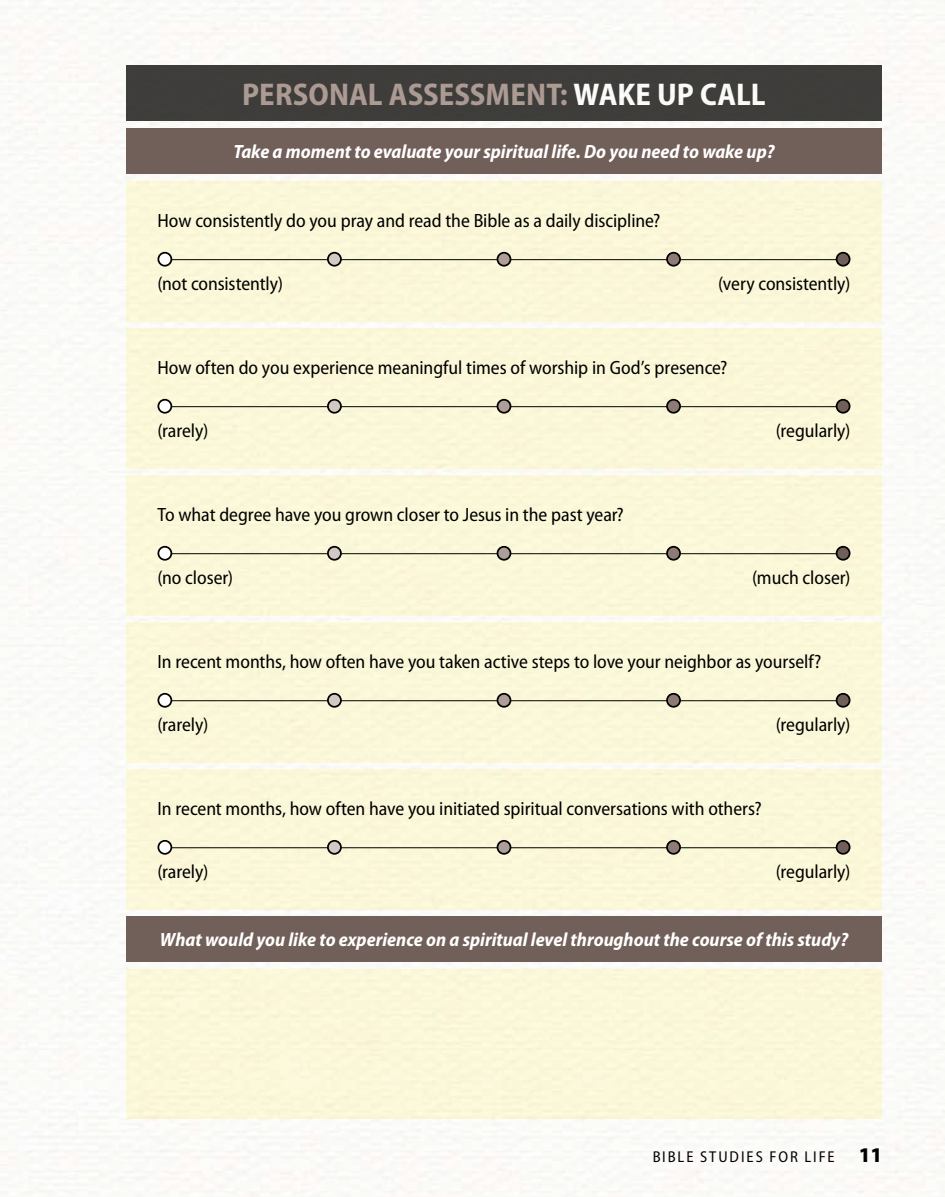
<style>
.page{position:relative;width:945px;height:1197px;background:#fff}
.page>*{position:absolute;margin:0;border:0;box-sizing:border-box;transform-origin:0 0}
.t1{font:700 semi-condensed 31.5px "Myriad Pro";color:#ae9e98}
.t2{font:semi-condensed 19.25px "Myriad Pro";letter-spacing:-.005em;color:#000}
.t3{font:italic 700 semi-condensed 19.25px "Myriad Pro";color:#fff}
.t4{font:semi-condensed 15.75px "Myriad Pro";letter-spacing:.125em;color:#000}
.s1{color:#fff}
.s2{font-weight:900;font-size:21px}
</style>
<div class="page">
<img style="left:0;top:0;width:945px;height:1197px">
<div style="left:126px;top:181px;width:756px;height:140px;background:#faf7d8"></div>
<div style="left:126px;top:66px;width:756px;height:55px;background:#403f3d"></div>
<div style="left:126px;top:128px;width:756px;height:46px;background:#715f59"></div>
<div style="left:126px;top:328px;width:756px;height:140px;background:#faf7d8"></div>
<div style="left:126px;top:475px;width:756px;height:140px;background:#faf7d8"></div>
<hr style="left:164px;top:553px;width:676px;height:1px;background:#000">
<div style="left:158px;top:547px;width:13px;height:13px;background:#fff;border-radius:50%"></div>
<div style="left:157px;top:546px;width:15px;height:15px;border:2px solid #000;border-radius:50%"></div>
<div style="left:837px;top:547px;width:13px;height:13px;background:#715f59;border-radius:50%"></div>
<div style="left:836px;top:546px;width:15px;height:15px;border:2px solid #000;border-radius:50%"></div>
<div style="left:667px;top:547px;width:13px;height:13px;background:#8e7b75;border-radius:50%"></div>
<div style="left:666px;top:546px;width:15px;height:15px;border:2px solid #000;border-radius:50%"></div>
<div style="left:497px;top:547px;width:14px;height:13px;background:#ae9e98;border-radius:50%"></div>
<div style="left:497px;top:546px;width:14px;height:15px;border:2px solid #000;border-radius:50%"></div>
<div style="left:328px;top:547px;width:13px;height:13px;background:#d2c9c5;border-radius:50%"></div>
<div style="left:327px;top:546px;width:15px;height:15px;border:2px solid #000;border-radius:50%"></div>
<hr style="left:164px;top:259px;width:676px;height:1px;background:#000">
<div style="left:158px;top:253px;width:13px;height:13px;background:#fff;border-radius:50%"></div>
<div style="left:157px;top:252px;width:15px;height:15px;border:2px solid #000;border-radius:50%"></div>
<div style="left:837px;top:253px;width:13px;height:13px;background:#715f59;border-radius:50%"></div>
<div style="left:836px;top:252px;width:15px;height:15px;border:2px solid #000;border-radius:50%"></div>
<div style="left:667px;top:253px;width:13px;height:13px;background:#8e7b75;border-radius:50%"></div>
<div style="left:666px;top:252px;width:15px;height:15px;border:2px solid #000;border-radius:50%"></div>
<div style="left:497px;top:253px;width:14px;height:13px;background:#ae9e98;border-radius:50%"></div>
<div style="left:497px;top:252px;width:14px;height:15px;border:2px solid #000;border-radius:50%"></div>
<div style="left:328px;top:253px;width:13px;height:13px;background:#d2c9c5;border-radius:50%"></div>
<div style="left:327px;top:252px;width:15px;height:15px;border:2px solid #000;border-radius:50%"></div>
<hr style="left:164px;top:406px;width:676px;height:1px;background:#000">
<div style="left:158px;top:400px;width:13px;height:13px;background:#fff;border-radius:50%"></div>
<div style="left:157px;top:399px;width:15px;height:15px;border:2px solid #000;border-radius:50%"></div>
<div style="left:837px;top:400px;width:13px;height:13px;background:#715f59;border-radius:50%"></div>
<div style="left:836px;top:399px;width:15px;height:15px;border:2px solid #000;border-radius:50%"></div>
<div style="left:667px;top:400px;width:13px;height:13px;background:#8e7b75;border-radius:50%"></div>
<div style="left:666px;top:399px;width:15px;height:15px;border:2px solid #000;border-radius:50%"></div>
<div style="left:497px;top:400px;width:14px;height:13px;background:#ae9e98;border-radius:50%"></div>
<div style="left:497px;top:399px;width:14px;height:15px;border:2px solid #000;border-radius:50%"></div>
<div style="left:328px;top:400px;width:13px;height:13px;background:#d2c9c5;border-radius:50%"></div>
<div style="left:327px;top:399px;width:15px;height:15px;border:2px solid #000;border-radius:50%"></div>
<div style="left:126px;top:622px;width:756px;height:140px;background:#fffcdf"></div>
<div style="left:126px;top:769px;width:756px;height:140px;background:#faf7d8"></div>
<hr style="left:164px;top:847px;width:676px;height:1px;background:#000">
<div style="left:158px;top:841px;width:13px;height:13px;background:#fff;border-radius:50%"></div>
<div style="left:157px;top:840px;width:15px;height:15px;border:2px solid #000;border-radius:50%"></div>
<div style="left:837px;top:841px;width:13px;height:13px;background:#715f59;border-radius:50%"></div>
<div style="left:836px;top:840px;width:15px;height:15px;border:2px solid #000;border-radius:50%"></div>
<div style="left:667px;top:841px;width:13px;height:13px;background:#8e7b75;border-radius:50%"></div>
<div style="left:666px;top:840px;width:15px;height:15px;border:2px solid #000;border-radius:50%"></div>
<div style="left:497px;top:841px;width:14px;height:13px;background:#ae9e98;border-radius:50%"></div>
<div style="left:497px;top:840px;width:14px;height:15px;border:2px solid #000;border-radius:50%"></div>
<div style="left:328px;top:841px;width:13px;height:13px;background:#d2c9c5;border-radius:50%"></div>
<div style="left:327px;top:840px;width:15px;height:15px;border:2px solid #000;border-radius:50%"></div>
<hr style="left:164px;top:700px;width:676px;height:1px;background:#000">
<div style="left:158px;top:694px;width:13px;height:13px;background:#fff;border-radius:50%"></div>
<div style="left:157px;top:693px;width:15px;height:15px;border:2px solid #000;border-radius:50%"></div>
<div style="left:837px;top:694px;width:13px;height:13px;background:#715f59;border-radius:50%"></div>
<div style="left:836px;top:693px;width:15px;height:15px;border:2px solid #000;border-radius:50%"></div>
<div style="left:667px;top:694px;width:13px;height:13px;background:#8e7b75;border-radius:50%"></div>
<div style="left:666px;top:693px;width:15px;height:15px;border:2px solid #000;border-radius:50%"></div>
<div style="left:497px;top:694px;width:14px;height:13px;background:#ae9e98;border-radius:50%"></div>
<div style="left:497px;top:693px;width:14px;height:15px;border:2px solid #000;border-radius:50%"></div>
<div style="left:328px;top:694px;width:13px;height:13px;background:#d2c9c5;border-radius:50%"></div>
<div style="left:327px;top:693px;width:15px;height:15px;border:2px solid #000;border-radius:50%"></div>
<div style="left:126px;top:969px;width:756px;height:149px;background:#fffcdf"></div>
<div style="left:126px;top:916px;width:756px;height:46px;background:#715f59"></div>
<h1 class="t1" style="left:242px;top:77px;width:525px">PERSONAL ASSESSMENT: <span class="s1">WAKE UP CALL</span></h1>
<p class="t3" style="left:234px;top:141px;width:542px">Take a moment to evaluate your spiritual life. Do you need to wake up?</p>
<p class="t2" style="left:158px;top:210px;width:505px">How consistently do you pray and read the Bible as a daily discipline?</p>
<p class="t2" style="left:158px;top:273px;width:127px">(not consistently)</p>
<p class="t2" style="left:718px;top:273px;width:134px">(very consistently)</p>
<p class="t2" style="left:158px;top:357px;width:572px">How often do you experience meaningful times of worship in God’s presence?</p>
<p class="t2" style="left:158px;top:420px;width:52px">(rarely)</p>
<p class="t2" style="left:776px;top:420px;width:76px">(regularly)</p>
<p class="t2" style="left:158px;top:504px;width:468px">To what degree have you grown closer to Jesus in the past year?</p>
<p class="t2" style="left:158px;top:567px;width:77px">(no closer)</p>
<p class="t2" style="left:752px;top:567px;width:100px">(much closer)</p>
<p class="t2" style="left:158px;top:651px;width:666px">In recent months, how often have you taken active steps to love your neighbor as yourself?</p>
<p class="t2" style="left:158px;top:714px;width:52px">(rarely)</p>
<p class="t2" style="left:776px;top:714px;width:76px">(regularly)</p>
<p class="t2" style="left:158px;top:798px;width:606px">In recent months, how often have you initiated spiritual conversations with others?</p>
<p class="t2" style="left:158px;top:861px;width:52px">(rarely)</p>
<p class="t2" style="left:776px;top:861px;width:76px">(regularly)</p>
<p class="t3" style="left:160px;top:929px;width:690px">What would you like to experience on a spiritual level throughout the course of this study?</p>
<p class="t4" style="left:652px;top:1149px;width:231px">BIBLE STUDIES FOR LIFE <span class="s2">11</span></p>
</div>
